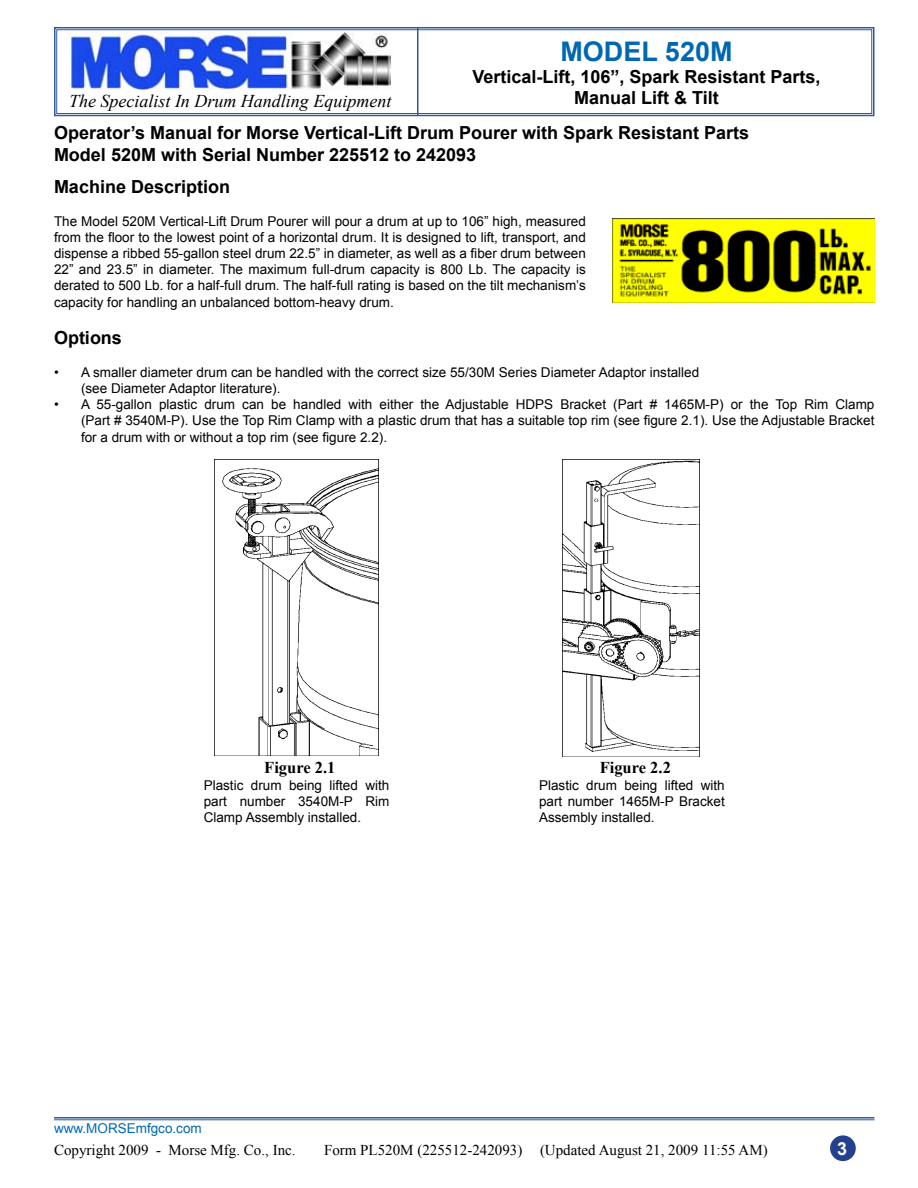
<style>
.page{position:relative;width:918px;height:1188px;background:#fff}
.page>*{position:absolute;margin:0;border:0;box-sizing:border-box;transform-origin:0 0}
.t1{font:700 27px "Arial";color:#0067b1}
.Body_Text{font:700 18px/21.6px "Arial";color:#000;text-align:center}
.t2{font:italic 18px "Times New Roman";color:#000}
.t3{font:700 18px "Arial";color:#fff}
.t4{font:700 16.5px "Times New Roman";color:#000}
.t5{font:15px "Times New Roman";color:#000}
.Body_Text-2{font:13.5px/16.2px "Arial";color:#000;text-align:justify}
.t6{font:13.5px "Arial";color:#0067b1}
</style>
<div class="page">
<div style="left:831px;top:1136px;width:24px;height:24px;background:#25408f;border-radius:50%"></div>
<div style="left:830px;top:1135px;width:26px;height:26px;border:2px solid #25408f;border-radius:50%"></div>
<hr style="left:54px;top:1117px;width:820px;height:2px;background:#2f5a9f">
<hr style="left:54px;top:1120px;width:820px;height:1px;background:#2f5a9f">
<svg style="left:54px;top:27px;width:821px;height:90px"></svg>
<div style="left:56px;top:29px;width:816px;height:85px;border:1px solid #2f5a9f"></div>
<img style="left:613px;top:218px;width:261px;height:85px">
<img style="left:215px;top:459px;width:164px;height:296px">
<img style="left:563px;top:459px;width:137px;height:297px">
<h1 class="t1" style="left:560px;top:34px;width:174px">MODEL 520M</h1>
<h2 class="Body_Text" style="left:472px;top:66px;width:350px">Vertical-Lift, 106”, Spark Resistant Parts,<br>Manual Lift &amp; Tilt</h2>
<p class="Body_Text" style="left:54px;top:122px;width:697px">Operator’s Manual for Morse Vertical-Lift Drum Pourer with Spark Resistant Parts</p>
<p class="Body_Text" style="left:54px;top:144px;width:424px">Model 520M with Serial Number 225512 to 242093</p>
<p class="Body_Text" style="left:54px;top:177px;width:178px">Machine Description</p>
<p class="Body_Text-2" style="left:54px;top:213px;width:533px">The Model 520M Vertical-Lift Drum Pourer will pour a drum at up to 106” high, measured from the floor to the lowest point of a horizontal drum. It is designed to lift, transport, and dispense a ribbed 55-gallon steel drum 22.5” in diameter, as well as a fiber drum between 22” and 23.5” in diameter. The maximum full-drum capacity is 800 Lb. The capacity is derated to 500 Lb. for a half-full drum. The half-full rating is based on the tilt mechanism’s capacity for handling an unbalanced bottom-heavy drum.</p>
<p class="Body_Text" style="left:54px;top:328px;width:70px">Options</p>
<p class="Body_Text-2" style="left:81px;top:364px;width:620px;text-indent:-27px">• A smaller diameter drum can be handled with the correct size 55/30M Series Diameter Adaptor installed (see Diameter Adaptor literature).</p>
<p class="Body_Text-2" style="left:81px;top:396px;width:795px;text-indent:-27px">• A 55-gallon plastic drum can be handled with either the Adjustable HDPS Bracket (Part # 1465M-P) or the Top Rim Clamp (Part # 3540M-P). Use the Top Rim Clamp with a plastic drum that has a suitable top rim (see figure 2.1). Use the Adjustable Bracket for a drum with or without a top rim (see figure 2.2).</p>
<h2 class="t2" style="left:69px;top:89px;width:324px">The Specialist In Drum Handling Equipment</h2>
<p class="t4" style="left:264px;top:756px;width:73px">Figure 2.1</p>
<p class="Body_Text-2" style="left:204px;top:777px;width:187px">Plastic drum being lifted with part number 3540M-P Rim Clamp Assembly installed.</p>
<p class="t4" style="left:600px;top:756px;width:73px">Figure 2.2</p>
<p class="Body_Text-2" style="left:539px;top:777px;width:187px">Plastic drum being lifted with part number 1465M-P Bracket Assembly installed.</p>
<p class="t6" style="left:54px;top:1120px;width:149px">www.MORSEmfgco.com</p>
<p class="t5" style="left:54px;top:1140px;width:243px">Copyright 2009 - Morse Mfg. Co., Inc.</p>
<p class="t5" style="left:324px;top:1140px;width:445px">Form PL520M (225512-242093) (Updated August 21, 2009 11:55 AM)</p>
<p class="t3" style="left:837px;top:1137px;width:12px">3</p>
</div>
